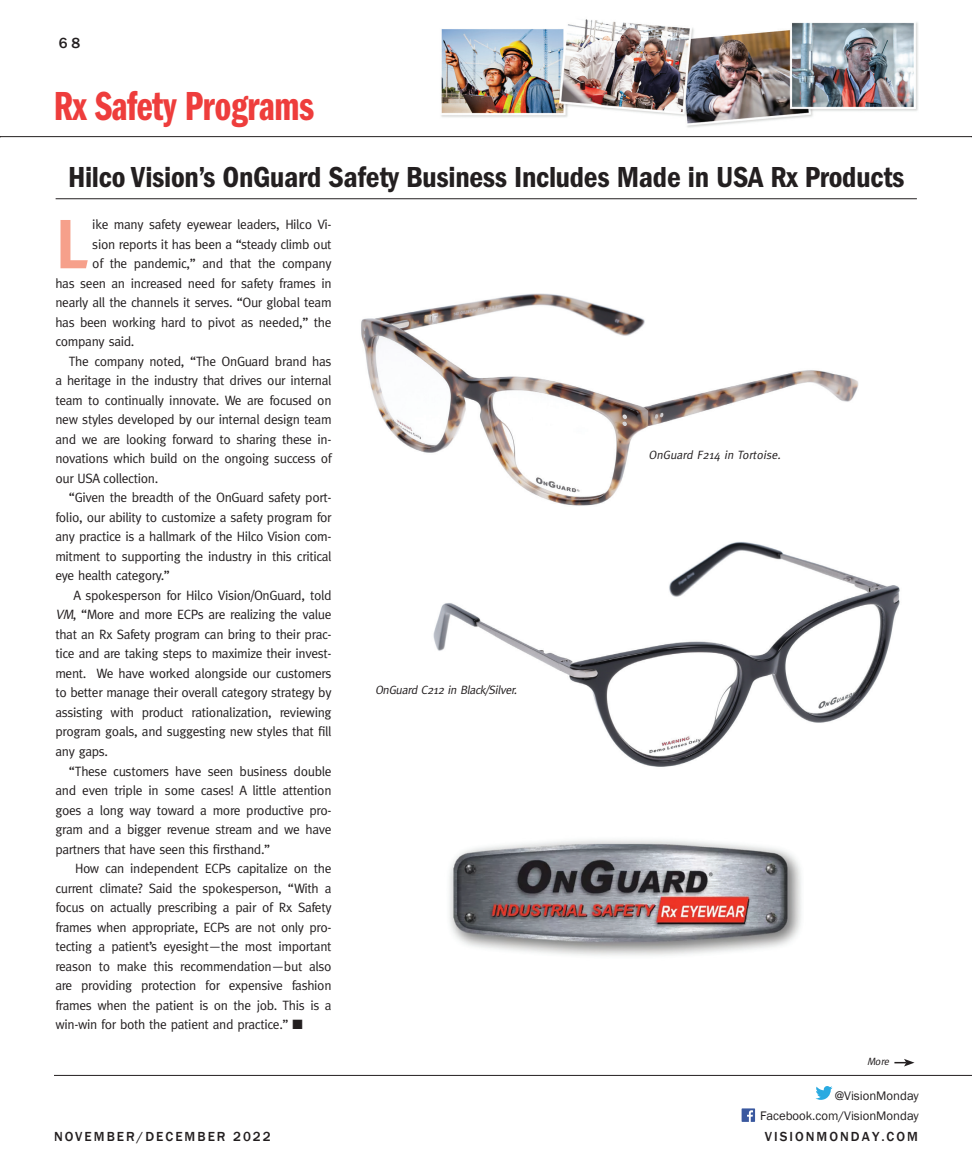
<style>
.page{position:relative;width:972px;height:1175px;background:#fff}
.page>*{position:absolute;margin:0;border:0;box-sizing:border-box;transform-origin:0 0}
.t1{font:700 69.45px "Meta";color:#f6a08b}
.t2{font:42px "Franklin Gothic Demi Cmpr";letter-spacing:-.01em;color:#ee3d3c}
.Blue_Tint_Box_Head_2{font:600 condensed 30px "Franklin Gothic";letter-spacing:-.01em;color:#231f20}
.CATEGORY{font:500 15px "Franklin Gothic";color:#231f20}
.t3{font:13.5px/19.5px "Meta";letter-spacing:-.025em;color:#231f20;text-align:justify}
.CATEGORY-2{font:500 13.5px "Franklin Gothic";letter-spacing:.15em;color:#231f20}
.t4{font:12.75px "Franklin Gothic";color:#231f20}
.t5{font:italic 12px "Meta";color:#231f20}
.t6{font:italic 10.5px "Meta";color:#231f20}
.s1{font-style:italic}
</style>
<div class="page">
<img style="left:441px;top:19px;width:477px;height:109px">
<hr style="left:54px;top:1075px;width:918px;height:1px;background:#231f20">
<svg style="left:742px;top:1108px;width:13px;height:13px"></svg>
<svg style="left:815px;top:1086px;width:18px;height:13px"></svg>
<hr style="left:0;top:136px;width:972px;height:1px;background:#231f20">
<img style="left:433px;top:542px;width:467px;height:225px">
<hr style="left:56px;top:198px;width:861px;height:1px;background:#231f20">
<img style="left:361px;top:293px;width:498px;height:213px">
<svg style="left:894px;top:1059px;width:21px;height:7px"></svg>
<img style="left:449px;top:840px;width:352px;height:116px">
<p class="CATEGORY" style="left:59px;top:33px;width:23px">68</p>
<p class="t2" style="left:54px;top:83px;width:262px">Rx Safety Programs</p>
<p class="Blue_Tint_Box_Head_2" style="left:68px;top:160px;width:838px">Hilco Vision’s OnGuard Safety Business Includes Made in USA Rx Products</p>
<p class="t1" style="left:55px;top:204px;width:35px">L</p>
<p class="t3" style="left:92px;top:215px;width:241px">ike many safety eyewear leaders, Hilco Vi-</p>
<p class="t3" style="left:92px;top:234px;width:241px">sion reports it has been a “steady climb out</p>
<p class="t3" style="left:92px;top:254px;width:241px">of the pandemic,” and that the company</p>
<p class="t3" style="left:55px;top:273px;width:278px">has seen an increased need for safety frames in</p>
<p class="t3" style="left:55px;top:293px;width:278px">nearly all the channels it serves. “Our global team</p>
<p class="t3" style="left:55px;top:312px;width:278px">has been working hard to pivot as needed,” the</p>
<p class="t3" style="left:55px;top:332px;width:81px">company said.</p>
<p class="t3" style="left:55px;top:351px;width:278px;text-indent:14px">The company noted, “The OnGuard brand has a heritage in the industry that drives our internal team to continually innovate. We are focused on new styles developed by our internal design team and we are looking forward to sharing these in&shy;novations which build on the ongoing success of our USA collection.</p>
<p class="t3" style="left:55px;top:488px;width:278px;text-indent:14px">“Given the breadth of the OnGuard safety port&shy;folio, our ability to customize a safety program for any practice is a hallmark of the Hilco Vision com&shy;mitment to supporting the industry in this critical eye health category.”</p>
<p class="t3" style="left:55px;top:585px;width:278px;text-indent:18px">A spokesperson for Hilco Vision/OnGuard, told <span class="s1">VM</span>, “More and more ECPs are realizing the value that an Rx Safety program can bring to their prac&shy;tice and are taking steps to maximize their invest&shy;ment. We have worked alongside our customers to better manage their overall category strategy by assisting with product rationalization, reviewing program goals, and suggesting new styles that fill any gaps.</p>
<p class="t3" style="left:55px;top:761px;width:278px;text-indent:14px">“These customers have seen business double and even triple in some cases! A little attention goes a long way toward a more productive pro&shy;gram and a bigger revenue stream and we have partners that have seen this firsthand.”</p>
<p class="t3" style="left:55px;top:858px;width:278px;text-indent:20px">How can independent ECPs capitalize on the current climate? Said the spokesperson, “With a focus on actually prescribing a pair of Rx Safety frames when appropriate, ECPs are not only pro&shy;tecting a patient’s eyesight—the most important reason to make this recommendation—but also are providing protection for expensive fashion frames when the patient is on the job. This is a win-win for both the patient and practice.” ■</p>
<p class="t5" style="left:375px;top:683px;width:146px">OnGuard C212 in Black/Silver.</p>
<p class="t5" style="left:649px;top:448px;width:136px">OnGuard F214 in Tortoise.</p>
<p class="t6" style="left:867px;top:1055px;width:26px">More</p>
<p class="t4" style="left:835px;top:1087px;width:86px">@VisionMonday</p>
<p class="t4" style="left:760px;top:1107px;width:160px">Facebook.com/VisionMonday</p>
<p class="CATEGORY-2" style="left:54px;top:1128px;width:218px">NOVEMBER/DECEMBER 2022</p>
<p class="CATEGORY-2" style="left:765px;top:1128px;width:155px">VISIONMONDAY.COM</p>
</div>
